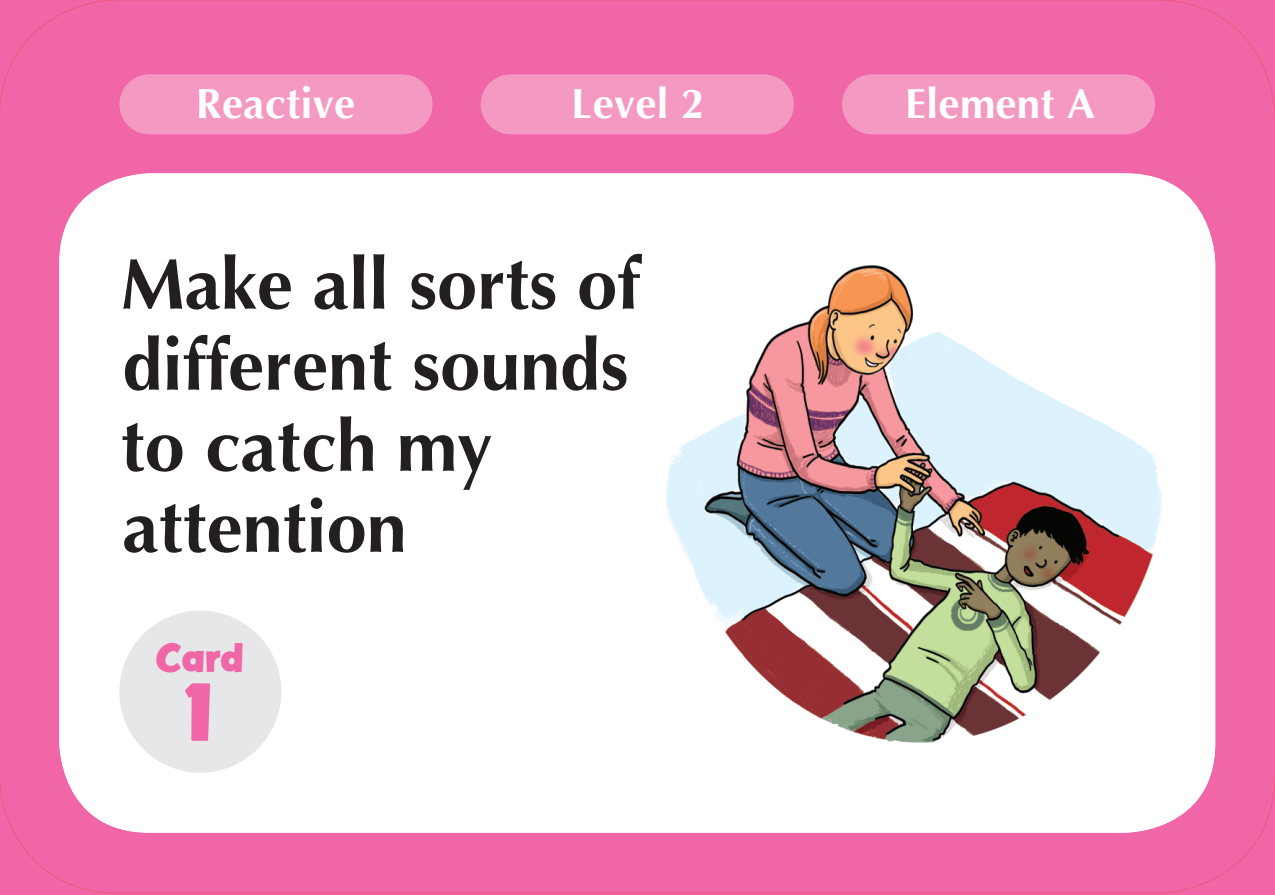
<style>
.page{position:relative;width:1275px;height:895px;background:#fff}
.page>*{position:absolute;margin:0;border:0;box-sizing:border-box;transform-origin:0 0}
.t1{font:700 72px/81px "Optima";color:#231f20}
.t2{font:72px "Peachy Keen JF";color:#f166a7}
.t3{font:700 42px "Optima";letter-spacing:.01em;color:#fff}
.t4{font:36px "Peachy Keen JF";color:#f166a7}
</style>
<div class="page">
<div style="left:0;top:0;width:1275px;height:894px;background:#f166a7"></div>
<img style="left:59px;top:173px;width:1156px;height:659px">
<div style="left:119px;top:610px;width:162px;height:162px;background:#e6e7e9;border-radius:50%"></div>
<div style="left:149px;top:74px;width:254px;height:60px;background:#f499c2"></div>
<div style="left:511px;top:74px;width:253px;height:60px;background:#f499c2"></div>
<div style="left:872px;top:74px;width:253px;height:60px;background:#f499c2"></div>
<p class="t3" style="left:196px;top:77px;width:161px">Reactive</p>
<p class="t3" style="left:571px;top:77px;width:135px">Level 2</p>
<p class="t3" style="left:905px;top:77px;width:192px">Element A</p>
<p class="t1" style="left:121px;top:244px;width:521px">Make all sorts of different sounds to catch my attention</p>
<p class="t4" style="left:156px;top:630px;width:89px">Card</p>
<p class="t2" style="left:184px;top:657px;width:32px">1</p>
</div>
